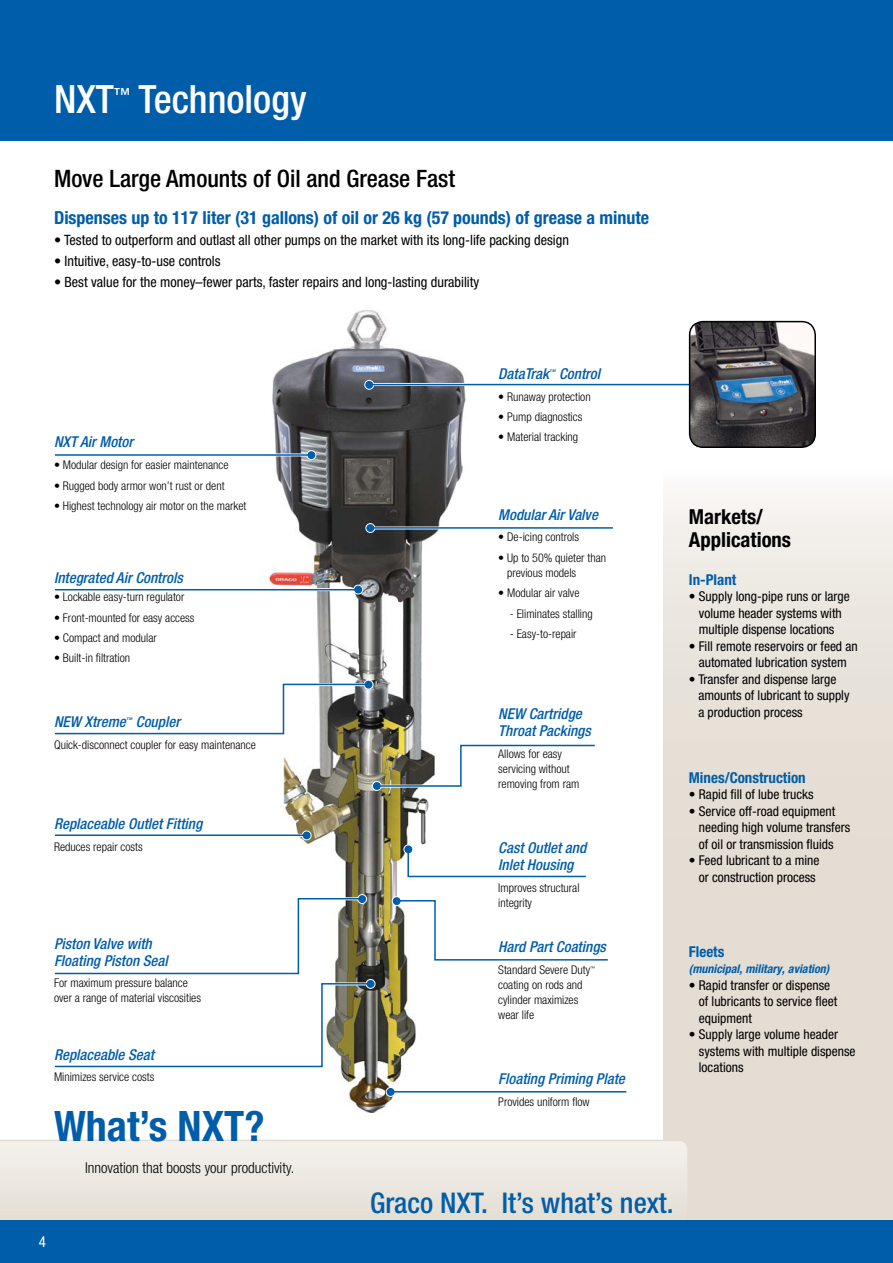
<style>
.page{position:relative;width:893px;height:1263px;background:#fff}
.page>*{position:absolute;margin:0;border:0;box-sizing:border-box;transform-origin:0 0}
.t1{font:700 condensed 42px "Helvetica Neue LT Std";color:#005daa}
.t2{font:500 condensed 39px "Helvetica Neue LT Std";color:#fff}
.t3{font:500 condensed 28.5px "Helvetica Neue LT Std";color:#005daa}
.t4{font:500 condensed 24px "Helvetica Neue LT Std";color:#000}
.t5{font:700 condensed 20.7px/23.2px "Helvetica Neue LT Std";color:#000}
.t6{font:700 condensed 18px "Helvetica Neue LT Std";color:#005daa}
.t7{font:500 condensed 16.8px "Helvetica Neue LT Std";color:#fff}
.t8{font:italic 500 condensed 15px/16.5px "Helvetica Neue LT Std";color:#005daa}
.t9{font:300 condensed 15px "Helvetica Neue LT Std";color:#000}
.t10{font:700 condensed 15px "Helvetica Neue LT Std";color:#005daa}
.t11{font:condensed 15px "Helvetica Neue LT Std";color:#fff}
.t12{font:condensed 14.25px "Helvetica Neue LT Std";color:#000}
.t13{font:condensed 13.5px/16.5px "Helvetica Neue LT Std";color:#000}
.t14{font:300 condensed 12px/15px "Helvetica Neue LT Std";color:#000}
.t15{font:italic 700 condensed 12px "Helvetica Neue LT Std";color:#005daa}
.t16{font:italic 500 condensed 6.45px "Helvetica Neue LT Std";color:#005daa}
.t17{font:300 condensed 5.1px "Helvetica Neue LT Std";color:#000}
</style>
<div class="page">
<div style="left:663px;top:140px;width:230px;height:1080px;background:linear-gradient(to bottom,#fff,#dcd3c6)"></div>
<svg style="left:0;top:1140px;width:689px;height:80px;background:#ebe7e0"></svg>
<div style="left:0;top:1220px;width:893px;height:43px;background:#005daa"></div>
<img style="left:268px;top:310px;width:198px;height:803px">
<hr style="left:54px;top:453px;width:257px;height:3px;background:#fff">
<hr style="left:55px;top:588px;width:303px;height:3px;background:#fff">
<hr style="left:55px;top:834px;width:248px;height:3px;background:#fff">
<hr style="left:390px;top:1090px;width:236px;height:3px;background:#fff">
<hr style="left:370px;top:526px;width:243px;height:3px;background:#fff">
<hr style="left:369px;top:383px;width:323px;height:3px;background:#fff">
<div style="left:307px;top:451px;width:9px;height:9px;background:#005daa;border-radius:50%"></div>
<div style="left:307px;top:450px;width:9px;height:10px;border:1px solid #fff;border-radius:50%"></div>
<div style="left:366px;top:524px;width:9px;height:8px;background:#005daa;border-radius:50%"></div>
<div style="left:365px;top:523px;width:10px;height:10px;border:1px solid #fff;border-radius:50%"></div>
<div style="left:354px;top:585px;width:9px;height:9px;background:#005daa;border-radius:50%"></div>
<div style="left:353px;top:585px;width:10px;height:9px;border:1px solid #fff;border-radius:50%"></div>
<div style="left:364px;top:680px;width:9px;height:9px;border:1px solid #fff;border-radius:50%"></div>
<div style="left:372px;top:781px;width:9px;height:9px;background:#c4c3bb;border-radius:50%"></div>
<div style="left:372px;top:781px;width:10px;height:10px;border:1px solid #fff;border-radius:50%"></div>
<div style="left:302px;top:831px;width:9px;height:9px;background:#005daa;border-radius:50%"></div>
<div style="left:302px;top:830px;width:9px;height:10px;border:1px solid #fff;border-radius:50%"></div>
<div style="left:404px;top:845px;width:9px;height:9px;background:#eff2f5;border-radius:50%"></div>
<div style="left:404px;top:844px;width:9px;height:10px;border:1px solid #fff;border-radius:50%"></div>
<div style="left:392px;top:896px;width:9px;height:10px;border:1px solid #fff;border-radius:50%"></div>
<div style="left:358px;top:894px;width:9px;height:9px;background:#928d7a;border-radius:50%"></div>
<div style="left:357px;top:894px;width:10px;height:10px;border:1px solid #fff;border-radius:50%"></div>
<div style="left:366px;top:979px;width:9px;height:9px;background:#e2e6e8;border-radius:50%"></div>
<div style="left:366px;top:979px;width:9px;height:10px;border:1px solid #fff;border-radius:50%"></div>
<div style="left:386px;top:1087px;width:9px;height:9px;background:#005daa;border-radius:50%"></div>
<div style="left:386px;top:1087px;width:9px;height:10px;border:1px solid #fff;border-radius:50%"></div>
<div style="left:365px;top:380px;width:9px;height:9px;background:#005daa;border-radius:50%"></div>
<div style="left:364px;top:380px;width:10px;height:10px;border:1px solid #fff;border-radius:50%"></div>
<hr style="left:55px;top:454px;width:256px;height:2px;background:#005daa">
<hr style="left:371px;top:527px;width:242px;height:2px;background:#005daa">
<hr style="left:55px;top:589px;width:303px;height:1px;background:#005daa">
<svg style="left:55px;top:681px;width:316px;height:55px"></svg>
<svg style="left:373px;top:742px;width:222px;height:47px"></svg>
<hr style="left:55px;top:834px;width:248px;height:2px;background:#005daa">
<svg style="left:405px;top:846px;width:181px;height:33px"></svg>
<svg style="left:393px;top:898px;width:215px;height:65px"></svg>
<svg style="left:55px;top:896px;width:318px;height:173px"></svg>
<hr style="left:391px;top:1091px;width:235px;height:1px;background:#005daa">
<div style="left:0;top:0;width:893px;height:140px;background:#005daa"></div>
<hr style="left:370px;top:384px;width:323px;height:1px;background:#005daa">
<img style="left:690px;top:322px;width:125px;height:125px;border-radius:14px">
<div style="left:689px;top:321px;width:127px;height:127px;border:2px solid #000;border-radius:14px"></div>
<h2 class="t2" style="left:54px;top:85px;width:61px">NXT</h2>
<h3 class="t7" style="left:114px;top:88px;width:18px">™</h3>
<h2 class="t2" style="left:139px;top:85px;width:169px">Technology</h2>
<h3 class="t4" style="left:54px;top:170px;width:403px">Move Large Amounts of Oil and Grease Fast</h3>
<h3 class="t6" style="left:54px;top:207px;width:597px">Dispenses up to 117 liter (31 gallons) of oil or 26 kg (57 pounds) of grease a minute</h3>
<p class="t12" style="left:54px;top:235px;width:517px">• Tested to outperform and outlast all other pumps on the market with its long-life packing design</p>
<p class="t12" style="left:54px;top:256px;width:168px">• Intuitive, easy-to-use controls</p>
<p class="t12" style="left:54px;top:277px;width:427px">• Best value for the money–fewer parts, faster repairs and long-lasting durability</p>
<p class="t8" style="left:54px;top:436px;width:81px">NXT Air Motor</p>
<p class="t14" style="left:54px;top:459px;width:176px">• Modular design for easier maintenance</p>
<p class="t14" style="left:54px;top:479px;width:172px">• Rugged body armor won’t rust or dent</p>
<p class="t14" style="left:54px;top:500px;width:194px">• Highest technology air motor on the market</p>
<p class="t8" style="left:54px;top:571px;width:130px">Integrated Air Controls</p>
<p class="t14" style="left:54px;top:591px;width:132px">• Lockable easy-turn regulator</p>
<p class="t14" style="left:54px;top:611px;width:142px">• Front-mounted for easy access</p>
<p class="t14" style="left:54px;top:632px;width:104px">• Compact and modular</p>
<p class="t14" style="left:54px;top:652px;width:78px">• Built-in filtration</p>
<p class="t8" style="left:498px;top:367px;width:52px">DataTrak</p>
<p class="t16" style="left:549px;top:369px;width:8px">™</p>
<p class="t8" style="left:559px;top:367px;width:43px">Control</p>
<p class="t14" style="left:498px;top:390px;width:94px">• Runaway protection</p>
<p class="t14" style="left:498px;top:411px;width:86px">• Pump diagnostics</p>
<p class="t14" style="left:498px;top:431px;width:81px">• Material tracking</p>
<p class="t8" style="left:498px;top:508px;width:101px">Modular Air Valve</p>
<p class="t14" style="left:498px;top:531px;width:82px">• De-icing controls</p>
<p class="t14" style="left:507px;top:551px;width:101px;text-indent:-9px">• Up to 50% quieter than previous models</p>
<p class="t14" style="left:498px;top:587px;width:83px">• Modular air valve</p>
<p class="t14" style="left:510px;top:607px;width:85px">- Eliminates stalling</p>
<p class="t14" style="left:510px;top:628px;width:68px">- Easy-to-repair</p>
<p class="t8" style="left:54px;top:715px;width:73px">NEW Xtreme</p>
<p class="t16" style="left:126px;top:717px;width:8px">™</p>
<p class="t8" style="left:136px;top:715px;width:46px">Coupler</p>
<p class="t14" style="left:54px;top:738px;width:203px">Quick-disconnect coupler for easy maintenance</p>
<p class="t8" style="left:54px;top:817px;width:150px">Replaceable Outlet Fitting</p>
<p class="t14" style="left:54px;top:840px;width:90px">Reduces repair costs</p>
<p class="t8" style="left:54px;top:937px;width:115px">Piston Valve with<br>Floating Piston Seal</p>
<p class="t14" style="left:54px;top:977px;width:149px">For maximum pressure balance over a range of material viscosities</p>
<p class="t8" style="left:498px;top:708px;width:94px">NEW Cartridge<br>Throat Packings</p>
<p class="t14" style="left:498px;top:747px;width:83px">Allows for easy servicing without removing from ram</p>
<p class="t8" style="left:498px;top:841px;width:90px">Cast Outlet and<br>Inlet Housing</p>
<p class="t14" style="left:498px;top:881px;width:83px">Improves structural integrity</p>
<p class="t8" style="left:498px;top:940px;width:109px">Hard Part Coatings</p>
<p class="t14" style="left:498px;top:964px;width:93px">Standard Severe Duty</p>
<p class="t17" style="left:590px;top:966px;width:7px">™</p>
<p class="t14" style="left:498px;top:979px;width:86px">coating on rods and cylinder maximizes wear life</p>
<p class="t8" style="left:54px;top:1048px;width:101px">Replaceable Seat</p>
<p class="t14" style="left:54px;top:1071px;width:102px">Minimizes service costs</p>
<p class="t8" style="left:498px;top:1072px;width:128px">Floating Priming Plate</p>
<p class="t14" style="left:498px;top:1096px;width:93px">Provides uniform flow</p>
<h1 class="t1" style="left:54px;top:1100px;width:212px">What’s NXT?</h1>
<p class="t9" style="left:85px;top:1163px;width:211px">Innovation that boosts your productivity.</p>
<h3 class="t3" style="left:370px;top:1193px;width:305px">Graco NXT. It’s what’s next.</h3>
<p class="t11" style="left:39px;top:1236px;width:9px">4</p>
<h3 class="t5" style="left:689px;top:505px;width:104px">Markets/<br>Applications</h3>
<p class="t10" style="left:689px;top:570px;width:49px">In-Plant</p>
<p class="t13" style="left:689px;top:590px;width:162px;text-align:center">• Supply long-pipe runs or large volume header systems with multiple dispense locations</p>
<p class="t13" style="left:689px;top:639px;width:170px;text-align:center">• Fill remote reservoirs or feed an automated lubrication system</p>
<p class="t13" style="left:698px;top:672px;width:153px;text-indent:-9px">• Transfer and dispense large amounts of lubricant to supply a production process</p>
<p class="t10" style="left:689px;top:768px;width:118px">Mines/Construction</p>
<p class="t13" style="left:689px;top:788px;width:126px">• Rapid fill of lube trucks</p>
<p class="t13" style="left:699px;top:804px;width:153px;text-indent:-10px">• Service off-road equipment needing high volume transfers of oil or transmission fluids</p>
<p class="t13" style="left:689px;top:854px;width:132px;text-align:center">• Feed lubricant to a mine or construction process</p>
<p class="t10" style="left:689px;top:942px;width:37px">Fleets</p>
<p class="t15" style="left:689px;top:964px;width:142px">(municipal, military, aviation)</p>
<p class="t13" style="left:699px;top:978px;width:140px;text-indent:-10px">• Rapid transfer or dispense of lubricants to service fleet equipment</p>
<p class="t13" style="left:699px;top:1028px;width:158px;text-indent:-10px">• Supply large volume header systems with multiple dispense locations</p>
</div>
